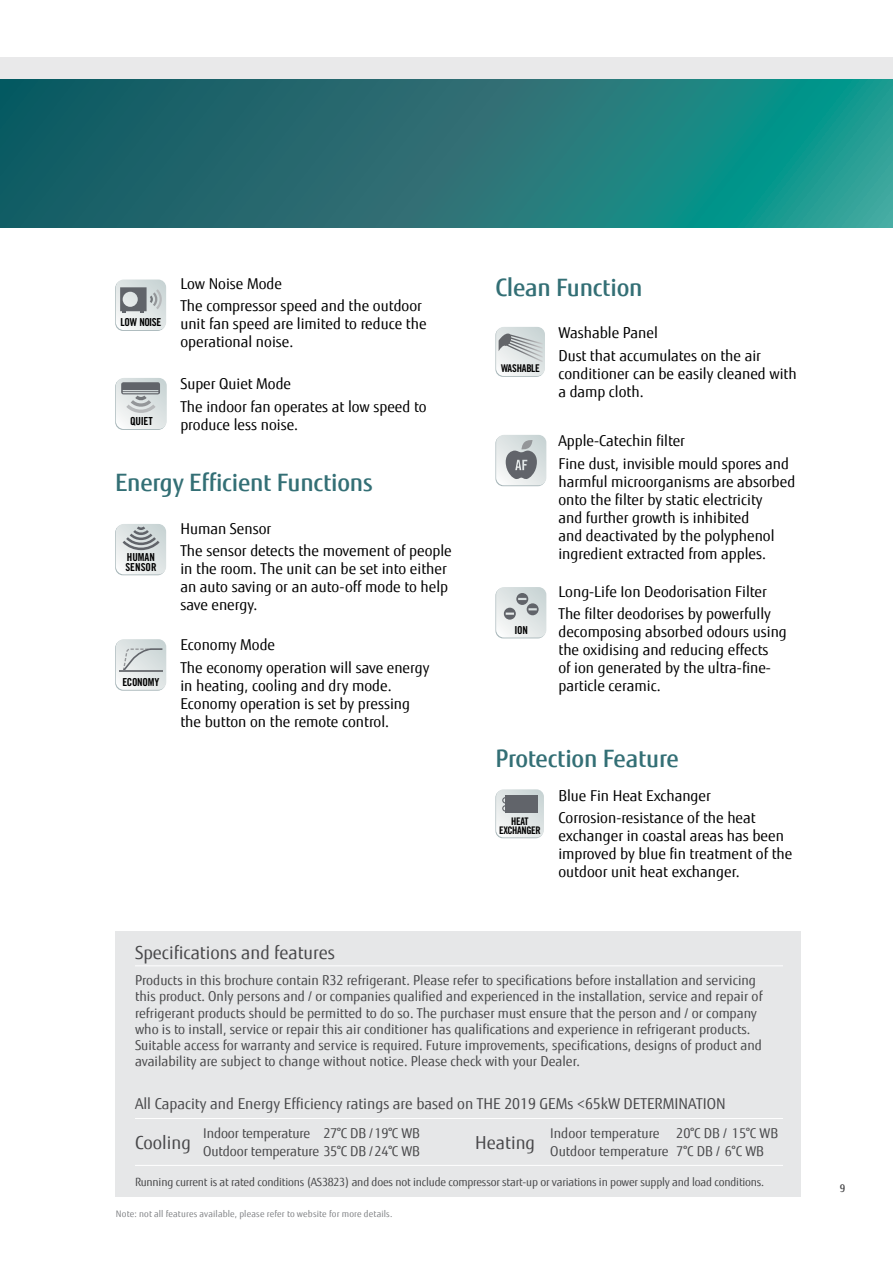
<style>
.page{position:relative;width:893px;height:1263px;background:#fff}
.page>*{position:absolute;margin:0;border:0;box-sizing:border-box;transform-origin:0 0}
.t1{font:500 24px "Fujitsu Sans";letter-spacing:-.01em;color:#336f75}
.t2{font:18px "Fujitsu Sans";color:#48484a}
.t3{font:15px/18px "Fujitsu Sans";color:#000}
.t4{font:15px "Fujitsu Sans";color:#48484a}
.t5{font:13.5px/16.2px "Fujitsu Sans";color:#48484a}
.t6{font:11.25px "Fujitsu Sans";letter-spacing:-.015em;color:#48484a}
.t7{font:11.1px "Trade Gothic LT Std Bd Cn 20";letter-spacing:-.02em;color:#000}
.t8{font:10.95px/9.4px "Trade Gothic LT Std Bd Cn 20";color:#000}
.t9{font:10.95px "Trade Gothic LT Std Bd Cn 20";letter-spacing:-.02em;color:#000}
.t10{font:10.95px "Trade Gothic LT Std Bd Cn 20";letter-spacing:-.04em;color:#000}
.t11{font:10.65px "Trade Gothic LT Std Bd Cn 20";letter-spacing:-.02em;color:#000}
.t12{font:10.5px/9px "Trade Gothic LT Std Bd Cn 20";letter-spacing:-.04em;color:#000;text-align:center}
.t13{font:500 10.5px "Fujitsu Sans";color:#48484a}
.t14{font:9px "Fujitsu Sans";letter-spacing:.02em;color:#808285}
</style>
<div class="page">
<svg style="left:0;top:79px;width:893px;height:148px;background:#1f7677"></svg>
<div style="left:0;top:57px;width:893px;height:22px;background:#e9e9ea"></div>
<svg style="left:495px;top:790px;width:48px;height:48px"></svg>
<svg style="left:496px;top:789px;width:48px;height:48px;background:#c0c5c6"></svg>
<svg style="left:495px;top:328px;width:49px;height:49px"></svg>
<svg style="left:496px;top:327px;width:49px;height:49px;background:#d2d6d7"></svg>
<div style="left:115px;top:931px;width:685px;height:266px;background:#e6e7e8"></div>
<hr style="left:135px;top:965px;width:648px;height:1px;background:#fff">
<hr style="left:135px;top:1118px;width:648px;height:1px;background:#fff">
<hr style="left:135px;top:1165px;width:648px;height:1px;background:#fff">
<svg style="left:115px;top:379px;width:51px;height:51px"></svg>
<svg style="left:116px;top:378px;width:51px;height:51px;background:#c9cecf"></svg>
<svg style="left:117px;top:279px;width:50px;height:50px"></svg>
<svg style="left:115px;top:280px;width:50px;height:51px"></svg>
<svg style="left:116px;top:280px;width:50px;height:50px;background:#c6cbcc"></svg>
<div style="left:115px;top:525px;width:50px;height:50px;background:#c0cbcd;border-radius:8px"></div>
<svg style="left:116px;top:524px;width:50px;height:50px;background:#d1d7d7"></svg>
<div style="left:497px;top:434px;width:50px;height:51px;background:#f7f9f9;border-radius:8px"></div>
<svg style="left:495px;top:436px;width:51px;height:50px"></svg>
<svg style="left:496px;top:435px;width:50px;height:50px"></svg>
<svg style="left:497px;top:586px;width:50px;height:51px"></svg>
<svg style="left:495px;top:588px;width:51px;height:50px"></svg>
<svg style="left:496px;top:587px;width:50px;height:50px;background:#d2d7d8"></svg>
<svg style="left:115px;top:640px;width:51px;height:51px"></svg>
<svg style="left:116px;top:639px;width:50px;height:51px;background:#d9dedf"></svg>
<hr style="left:119px;top:670px;width:43px;height:1px;background:#73767a">
<p class="t10" style="left:121px;top:315px;width:42px">LOW NOISE</p>
<p class="t7" style="left:130px;top:414px;width:24px">QUIET</p>
<p class="t3" style="left:180px;top:273px;width:243px;line-height:22.2px">Low Noise Mode<br>The compressor speed and the outdoor</p>
<p class="t3" style="left:180px;top:315px;width:248px">unit fan speed are limited to reduce the operational noise.</p>
<p class="t3" style="left:180px;top:373px;width:248px;line-height:22.2px">Super Quiet Mode<br>The indoor fan operates at low speed to</p>
<p class="t3" style="left:180px;top:415px;width:119px">produce less noise.</p>
<h1 class="t1" style="left:115px;top:468px;width:259px">Energy Efficient Functions</h1>
<p class="t8" style="left:125px;top:552px;width:33px">HUMAN<br>SENSOR</p>
<p class="t9" style="left:122px;top:675px;width:38px">ECONOMY</p>
<p class="t3" style="left:180px;top:518px;width:273px;line-height:22.2px">Human Sensor<br>The sensor detects the movement of people</p>
<p class="t3" style="left:180px;top:560px;width:269px;text-align:justify">in the room. The unit can be set into either an auto saving or an auto-off mode to help save energy.</p>
<p class="t3" style="left:180px;top:634px;width:251px;line-height:22.2px">Economy Mode<br>The economy operation will save energy</p>
<p class="t3" style="left:180px;top:676px;width:231px">in heating, cooling and dry mode.<br>Economy operation is set by pressing the button on the remote control.</p>
<h1 class="t1" style="left:495px;top:272px;width:149px">Clean Function</h1>
<p class="t11" style="left:501px;top:362px;width:40px">WASHABLE</p>
<p class="t9" style="left:514px;top:623px;width:15px">ION</p>
<p class="t3" style="left:558px;top:322px;width:204px;line-height:22.2px">Washable Panel<br>Dust that accumulates on the air</p>
<p class="t3" style="left:558px;top:364px;width:240px">conditioner can be easily cleaned with a damp cloth.</p>
<p class="t3" style="left:558px;top:430px;width:232px;line-height:22.2px">Apple-Catechin filter<br>Fine dust, invisible mould spores and</p>
<p class="t3" style="left:558px;top:472px;width:238px">harmful microorganisms are absorbed onto the filter by static electricity<br>and further growth is inhibited<br>and deactivated by the polyphenol ingredient extracted from apples.</p>
<p class="t3" style="left:558px;top:581px;width:214px;line-height:22.2px">Long-Life Ion Deodorisation Filter<br>The filter deodorises by powerfully</p>
<p class="t3" style="left:558px;top:623px;width:230px">decomposing absorbed odours using the oxidising and reducing effects<br>of ion generated by the ultra-fine&shy;particle ceramic.</p>
<h1 class="t1" style="left:495px;top:743px;width:185px">Protection Feature</h1>
<p class="t12" style="left:499px;top:816px;width:43px">HEAT<br>EXCHANGER</p>
<p class="t3" style="left:558px;top:784px;width:199px;line-height:22.2px">Blue Fin Heat Exchanger<br>Corrosion-resistance of the heat</p>
<p class="t3" style="left:558px;top:827px;width:235px">exchanger in coastal areas has been improved by blue fin treatment of the outdoor unit heat exchanger.</p>
<p class="t2" style="left:135px;top:942px;width:201px">Specifications and features</p>
<p class="t5" style="left:135px;top:972px;width:629px">Products in this brochure contain R32 refrigerant. Please refer to specifications before installation and servicing this product. Only persons and / or companies qualified and experienced in the installation, service and repair of refrigerant products should be permitted to do so. The purchaser must ensure that the person and / or company who is to install, service or repair this air conditioner has qualifications and experience in refrigerant products.<br>Suitable access for warranty and service is required. Future improvements, specifications, designs of product and availability are subject to change without notice. Please check with your Dealer.</p>
<p class="t4" style="left:135px;top:1094px;width:592px">All Capacity and Energy Efficiency ratings are based on THE 2019 GEMs &lt;65kW DETERMINATION</p>
<p class="t5" style="left:203px;top:1124px;width:218px;line-height:18px">Indoor temperature 27°C DB /19°C WB<br>Outdoor temperature 35°C DB /24°C WB</p>
<p class="t2" style="left:135px;top:1132px;width:57px">Cooling</p>
<p class="t5" style="left:550px;top:1124px;width:229px;line-height:18px">Indoor temperature 20°C DB / 15°C WB<br>Outdoor temperature 7°C DB / 6°C WB</p>
<p class="t2" style="left:475px;top:1132px;width:61px">Heating</p>
<p class="t6" style="left:135px;top:1174px;width:631px">Running current is at rated conditions (AS3823) and does not include compressor start-up or variations in power supply and load conditions.</p>
<p class="t14" style="left:116px;top:1208px;width:278px">Note: not all features available, please refer to website for more details.</p>
<p class="t13" style="left:840px;top:1181px;width:7px">9</p>
</div>
